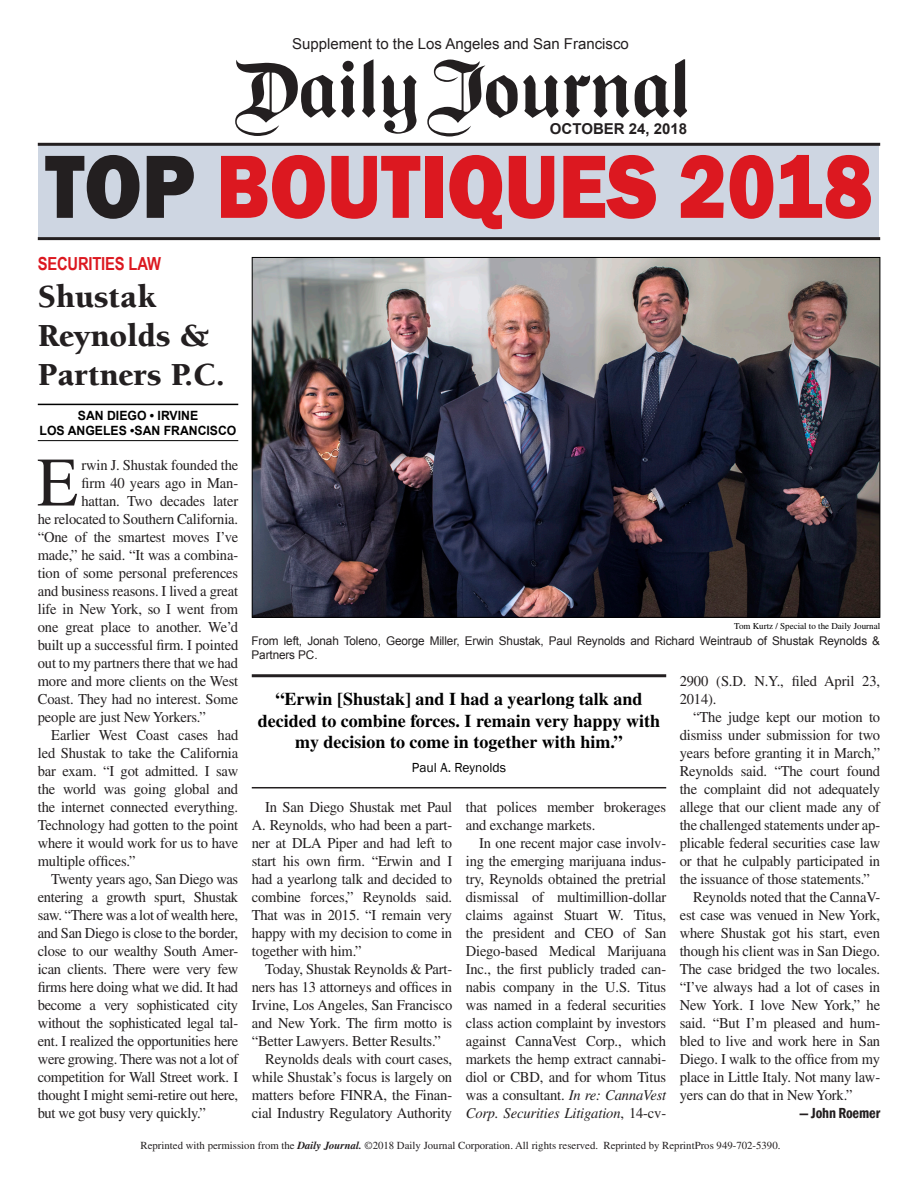
<style>
.page{position:relative;width:918px;height:1188px;background:#fff}
.page>*{position:absolute;margin:0;border:0;box-sizing:border-box;transform-origin:0 0}
.t1{font:800 93px "Franklin Gothic";color:#dc1820;scale:.9 1}
.t2{font:69.45px "Times";color:#231f20}
.t3{font:900 33px/39px "Berkeley Std";color:#231f20}
.t4{font:700 18px/21.6px "Times";color:#000;text-align:center}
.t5{font:700 18px "Arial Narrow";letter-spacing:-.01em;color:#dc1820}
.t6{font:15px/18px "Times";letter-spacing:-.01em;color:#231f20;text-align:justify}
.t7{font:15px "Arial";color:#231f20}
.t8{font:700 15px "Arial";color:#231f20}
.t9{font:600 condensed 15px "Franklin Gothic";letter-spacing:-.01em;color:#231f20}
.t10{font:13.5px "Franklin Gothic";color:#000}
.t11{font:700 12.75px/15.3px "Arial";color:#000;text-align:center;scale:.96 1}
.t12{font:12px/14.2px "Arial";letter-spacing:-.01em;color:#231f20}
.t13{font:10.8px "Times";color:#231f20}
.t14{font:9px "Times";color:#000}
.s1{color:#231f20}
.s2{font-style:italic}
.s3{font-weight:700;font-style:italic}
</style>
<div class="page">
<div style="left:39px;top:145px;width:840px;height:91px;background:#ced6e2"></div>
<img style="left:254px;top:259px;width:624px;height:357px">
<svg style="left:362px;top:59px;width:13px;height:59px"></svg>
<svg style="left:235px;top:60px;width:120px;height:76px"></svg>
<svg style="left:382px;top:75px;width:35px;height:59px"></svg>
<svg style="left:427px;top:59px;width:260px;height:77px"></svg>
<hr style="left:38px;top:143px;width:842px;height:3px;background:#231f20">
<hr style="left:38px;top:404px;width:200px;height:1px;background:#000">
<hr style="left:38px;top:440px;width:200px;height:1px;background:#000">
<hr style="left:38px;top:237px;width:842px;height:3px;background:#231f20">
<hr style="left:252px;top:674px;width:414px;height:3px;background:#231f20">
<hr style="left:252px;top:787px;width:414px;height:1px;background:#231f20">
<p class="t7" style="left:292px;top:34px;width:338px">Supplement to the Los Angeles and San Francisco</p>
<p class="t8" style="left:550px;top:119px;width:139px">OCTOBER 24, 2018</p>
<h1 class="t1" style="left:45px;top:126px;width:921px"><span class="s1">TOP</span> BOUTIQUES 2018</h1>
<p class="t5" style="left:38px;top:250px;width:125px">SECURITIES LAW</p>
<h3 class="t3" style="left:38px;top:278px;width:189px">Shustak<br>Reynolds &amp;<br>Partners P.C.</h3>
<p class="t11" style="left:40px;top:408px;width:207px">SAN DIEGO • IRVINE<br>LOS ANGELES •SAN FRANCISCO</p>
<h2 class="t2" style="left:37px;top:443px;width:43px">E</h2>
<p class="t6" style="left:81px;top:455px;width:158px">rwin J. Shustak founded the</p>
<p class="t6" style="left:81px;top:473px;width:158px">firm 40 years ago in Man-</p>
<p class="t6" style="left:81px;top:491px;width:158px">hattan. Two decades later</p>
<p class="t6" style="left:38px;top:509px;width:202px">he relocated to Southern California.</p>
<p class="t6" style="left:38px;top:527px;width:202px">“One of the smartest moves I’ve</p>
<p class="t6" style="left:38px;top:545px;width:202px">made,” he said. “It was a combina-</p>
<p class="t6" style="left:38px;top:563px;width:202px">tion of some personal preferences</p>
<p class="t6" style="left:38px;top:581px;width:202px">and business reasons. I lived a great</p>
<p class="t6" style="left:38px;top:599px;width:202px">life in New York, so I went from</p>
<p class="t6" style="left:38px;top:617px;width:202px">one great place to another. We’d</p>
<p class="t6" style="left:38px;top:635px;width:202px">built up a successful firm. I pointed</p>
<p class="t6" style="left:38px;top:653px;width:202px">out to my partners there that we had</p>
<p class="t6" style="left:38px;top:671px;width:202px">more and more clients on the West</p>
<p class="t6" style="left:38px;top:689px;width:202px">Coast. They had no interest. Some</p>
<p class="t6" style="left:38px;top:707px;width:170px">people are just New Yorkers.”</p>
<p class="t6" style="left:51px;top:725px;width:188px">Earlier West Coast cases had</p>
<p class="t6" style="left:38px;top:743px;width:202px">led Shustak to take the California</p>
<p class="t6" style="left:38px;top:761px;width:202px">bar exam. “I got admitted. I saw</p>
<p class="t6" style="left:38px;top:779px;width:202px">the world was going global and</p>
<p class="t6" style="left:38px;top:797px;width:202px">the internet connected everything.</p>
<p class="t6" style="left:38px;top:815px;width:202px">Technology had gotten to the point</p>
<p class="t6" style="left:38px;top:833px;width:202px">where it would work for us to have</p>
<p class="t6" style="left:38px;top:851px;width:99px">multiple offices.”</p>
<p class="t6" style="left:51px;top:869px;width:188px">Twenty years ago, San Diego was</p>
<p class="t6" style="left:38px;top:887px;width:202px">entering a growth spurt, Shustak</p>
<p class="t6" style="left:38px;top:905px;width:202px">saw. “There was a lot of wealth here,</p>
<p class="t6" style="left:38px;top:923px;width:202px">and San Diego is close to the border,</p>
<p class="t6" style="left:38px;top:941px;width:202px">close to our wealthy South Amer-</p>
<p class="t6" style="left:38px;top:959px;width:202px">ican clients. There were very few</p>
<p class="t6" style="left:38px;top:977px;width:202px">firms here doing what we did. It had</p>
<p class="t6" style="left:38px;top:995px;width:202px">become a very sophisticated city</p>
<p class="t6" style="left:38px;top:1013px;width:202px">without the sophisticated legal tal-</p>
<p class="t6" style="left:38px;top:1031px;width:202px">ent. I realized the opportunities here</p>
<p class="t6" style="left:38px;top:1049px;width:202px">were growing. There was not a lot of</p>
<p class="t6" style="left:38px;top:1067px;width:202px">competition for Wall Street work. I</p>
<p class="t6" style="left:38px;top:1085px;width:202px">thought I might semi-retire out here,</p>
<p class="t6" style="left:38px;top:1103px;width:170px">but we got busy very quickly.”</p>
<p class="t14" style="left:734px;top:621px;width:147px">Tom Kurtz / Special to the Daily Journal</p>
<p class="t12" style="left:252px;top:634px;width:630px">From left, Jonah Toleno, George Miller, Erwin Shustak, Paul Reynolds and Richard Weintraub of Shustak Reynolds &amp;<br>Partners PC.</p>
<p class="t4" style="left:258px;top:688px;width:404px">“Erwin [Shustak] and I had a yearlong talk and decided to combine forces. I remain very happy with my decision to come in together with him.”</p>
<p class="t10" style="left:412px;top:760px;width:96px">Paul A. Reynolds</p>
<p class="t6" style="left:252px;top:798px;width:202px;text-indent:14px">In San Diego Shustak met Paul A. Reynolds, who had been a part&shy;ner at DLA Piper and had left to start his own firm. “Erwin and I had a yearlong talk and decided to combine forces,” Reynolds said.<br>That was in 2015. “I remain very happy with my decision to come in together with him.”</p>
<p class="t6" style="left:265px;top:960px;width:188px">Today, Shustak Reynolds &amp; Part-</p>
<p class="t6" style="left:252px;top:978px;width:202px">ners has 13 attorneys and offices in</p>
<p class="t6" style="left:252px;top:996px;width:202px">Irvine, Los Angeles, San Francisco</p>
<p class="t6" style="left:252px;top:1014px;width:202px">and New York. The firm motto is</p>
<p class="t6" style="left:252px;top:1032px;width:191px">“Better Lawyers. Better Results.”</p>
<p class="t6" style="left:265px;top:1050px;width:188px">Reynolds deals with court cases,</p>
<p class="t6" style="left:252px;top:1068px;width:202px">while Shustak’s focus is largely on</p>
<p class="t6" style="left:252px;top:1086px;width:202px">matters before FINRA, the Finan-</p>
<p class="t6" style="left:252px;top:1104px;width:202px">cial Industry Regulatory Authority</p>
<p class="t6" style="left:466px;top:798px;width:202px">that polices member brokerages and exchange markets.</p>
<p class="t6" style="left:466px;top:834px;width:202px;text-indent:13px">In one recent major case involv&shy;ing the emerging marijuana indus&shy;try, Reynolds obtained the pretrial dismissal of multimillion-dollar claims against Stuart W. Titus, the president and CEO of San Diego-based Medical Marijuana Inc., the first publicly traded can&shy;nabis company in the U.S. Titus was named in a federal securities class action complaint by investors against CannaVest Corp., which markets the hemp extract cannabi&shy;diol or CBD, and for whom Titus was a consultant. <span class="s2">In re: CannaVest Corp. Securities Litigation</span>, 14-cv-</p>
<p class="t6" style="left:680px;top:672px;width:202px">2900 (S.D. N.Y., filed April 23,<br>2014).</p>
<p class="t6" style="left:693px;top:708px;width:188px">“The judge kept our motion to</p>
<p class="t6" style="left:680px;top:726px;width:202px">dismiss under submission for two</p>
<p class="t6" style="left:680px;top:744px;width:202px">years before granting it in March,”</p>
<p class="t6" style="left:680px;top:762px;width:202px">Reynolds said. “The court found</p>
<p class="t6" style="left:680px;top:780px;width:202px">the complaint did not adequately</p>
<p class="t6" style="left:680px;top:798px;width:202px">allege that our client made any of</p>
<p class="t6" style="left:680px;top:816px;width:202px">the challenged statements under ap-</p>
<p class="t6" style="left:680px;top:834px;width:202px">plicable federal securities case law</p>
<p class="t6" style="left:680px;top:852px;width:202px">or that he culpably participated in</p>
<p class="t6" style="left:680px;top:870px;width:192px">the issuance of those statements.”</p>
<p class="t6" style="left:693px;top:888px;width:188px">Reynolds noted that the CannaV-</p>
<p class="t6" style="left:680px;top:906px;width:202px">est case was venued in New York,</p>
<p class="t6" style="left:680px;top:924px;width:202px">where Shustak got his start, even</p>
<p class="t6" style="left:680px;top:942px;width:202px">though his client was in San Diego.</p>
<p class="t6" style="left:680px;top:960px;width:202px">The case bridged the two locales.</p>
<p class="t6" style="left:680px;top:978px;width:202px">“I’ve always had a lot of cases in</p>
<p class="t6" style="left:680px;top:996px;width:202px">New York. I love New York,” he</p>
<p class="t6" style="left:680px;top:1014px;width:202px">said. “But I’m pleased and hum-</p>
<p class="t6" style="left:680px;top:1032px;width:202px">bled to live and work here in San</p>
<p class="t6" style="left:680px;top:1050px;width:202px">Diego. I walk to the office from my</p>
<p class="t6" style="left:680px;top:1068px;width:202px">place in Little Italy. Not many law-</p>
<p class="t6" style="left:680px;top:1086px;width:174px">yers can do that in New York.”</p>
<p class="t9" style="left:799px;top:1103px;width:83px">— John Roemer</p>
<p class="t13" style="left:141px;top:1140px;width:641px">Reprinted with permission from the <span class="s3">Daily Journal.</span> ©2018 Daily Journal Corporation. All rights reserved. Reprinted by ReprintPros 949-702-5390.</p>
</div>
